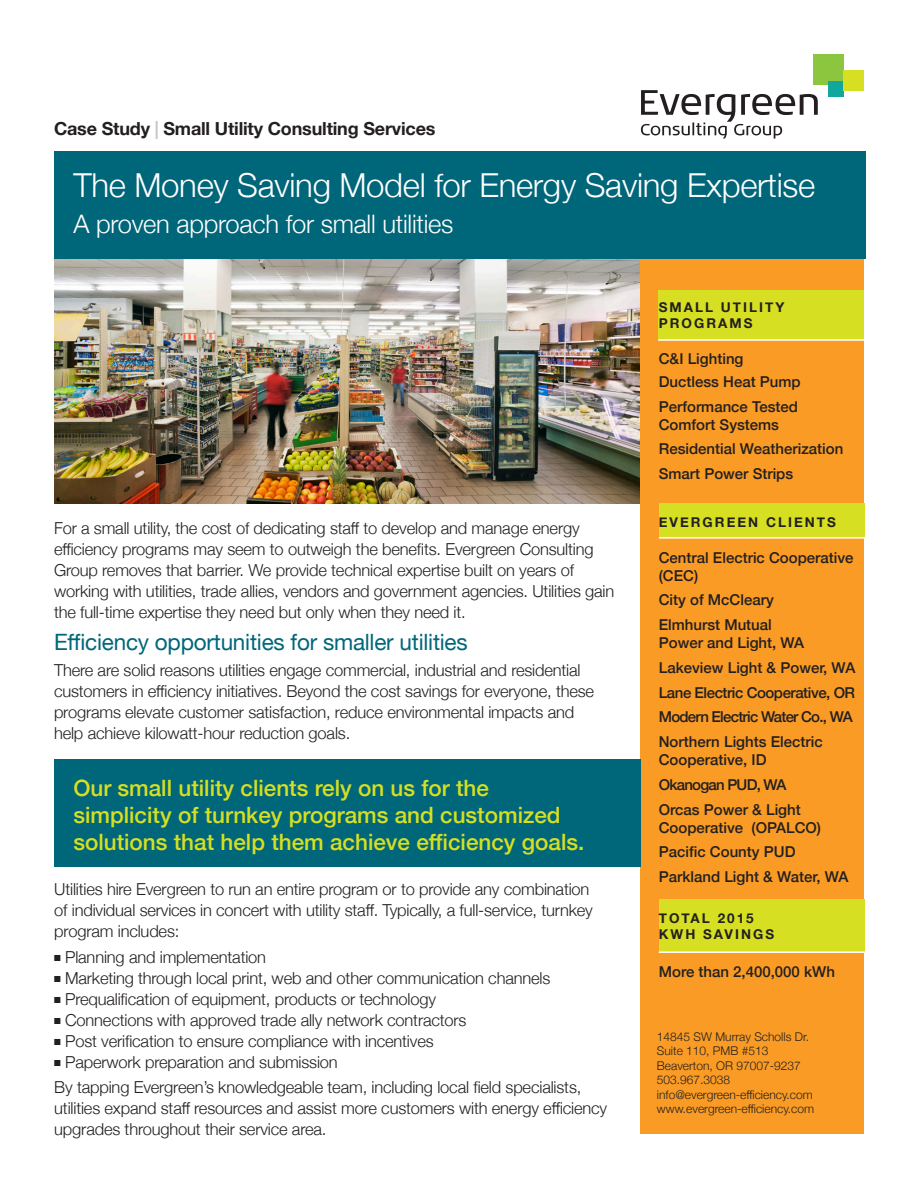
<style>
.page{position:relative;width:918px;height:1188px;background:#fff}
.page>*{position:absolute;margin:0;border:0;box-sizing:border-box;transform-origin:0 0}
.t1{font:300 33px "Helvetica Neue";letter-spacing:-.01em;color:#fff}
.t2{font:300 25.5px "Helvetica Neue";letter-spacing:-.01em;color:#fff}
.t3{font:500 22.5px/27px "Helvetica Neue";color:#d6df21}
.t4{font:22.5px "Helvetica Neue";letter-spacing:-.01em;color:#006679}
.t5{font:700 18px "Helvetica Neue";letter-spacing:-.01em;color:#231f20}
.t6{font:300 16.5px/21px "Helvetica Neue";letter-spacing:-.01em;color:#231f20}
.t7{font:500 15px/18px "Helvetica Neue";color:#231f20}
.t8{font:500 15px "Helvetica Neue";letter-spacing:-.05em;color:#231f20}
.t9{font:500 15px "Helvetica Neue";letter-spacing:-.03em;color:#231f20}
.t10{font:700 13.5px/16.2px "Helvetica Neue";letter-spacing:.15em;color:#231f20}
.t11{font:300 12px/14.4px "Helvetica Neue";color:#231f20}
.s1{color:#c7c5c5}
</style>
<div class="page">
<img style="left:54px;top:259px;width:586px;height:244px">
<div style="left:640px;top:254px;width:224px;height:880px;background:#f99b24"></div>
<svg style="left:641px;top:90px;width:177px;height:49px"></svg>
<div style="left:814px;top:54px;width:30px;height:30px;background:#8bc63e"></div>
<div style="left:829px;top:81px;width:15px;height:15px;background:#12a79d"></div>
<div style="left:844px;top:70px;width:20px;height:20px;background:#d6df21"></div>
<div style="left:54px;top:151px;width:811px;height:108px;background:#006679"></div>
<div style="left:54px;top:759px;width:587px;height:108px;background:#006679"></div>
<div style="left:658px;top:291px;width:206px;height:49px;background:#d6df21"></div>
<hr style="left:658px;top:339px;width:209px;height:2px;background:#fff">
<div style="left:659px;top:503px;width:206px;height:35px;background:#d6df21"></div>
<hr style="left:659px;top:537px;width:208px;height:2px;background:#fff">
<div style="left:659px;top:899px;width:206px;height:53px;background:#d6df21"></div>
<hr style="left:659px;top:951px;width:208px;height:2px;background:#fff">
<p class="t5" style="left:54px;top:114px;width:383px">Case Study <span class="s1">|</span> Small Utility Consulting Services</p>
<p class="t1" style="left:74px;top:158px;width:743px">The Money Saving Model for Energy Saving Expertise</p>
<p class="t2" style="left:74px;top:203px;width:382px">A proven approach for small utilities</p>
<p class="t6" style="left:54px;top:516px;width:562px">For a small utility, the cost of dedicating staff to develop and manage energy efficiency programs may seem to outweigh the benefits. Evergreen Consulting Group removes that barrier. We provide technical expertise built on years of working with utilities, trade allies, vendors and government agencies. Utilities gain the full-time expertise they need but only when they need it.</p>
<p class="t4" style="left:54px;top:626px;width:415px">Efficiency opportunities for smaller utilities</p>
<p class="t6" style="left:54px;top:659px;width:542px">There are solid reasons utilities engage commercial, industrial and residential customers in efficiency initiatives. Beyond the cost savings for everyone, these programs elevate customer satisfaction, reduce environmental impacts and help achieve kilowatt-hour reduction goals.</p>
<p class="t3" style="left:73px;top:773px;width:513px">Our small utility clients rely on us for the simplicity of turnkey programs and customized solutions that help them achieve efficiency goals.</p>
<p class="t6" style="left:54px;top:878px;width:540px">Utilities hire Evergreen to run an entire program or to provide any combination of individual services in concert with utility staff. Typically, a full-service, turnkey program includes:</p>
<p class="t6" style="left:54px;top:945px;width:213px">■ Planning and implementation</p>
<p class="t6" style="left:54px;top:966px;width:498px">■ Marketing through local print, web and other communication channels</p>
<p class="t6" style="left:54px;top:987px;width:383px">■ Prequalification of equipment, products or technology</p>
<p class="t6" style="left:54px;top:1008px;width:414px">■ Connections with approved trade ally network contractors</p>
<p class="t6" style="left:54px;top:1029px;width:381px">■ Post verification to ensure compliance with incentives</p>
<p class="t6" style="left:54px;top:1050px;width:285px">■ Paperwork preparation and submission</p>
<p class="t6" style="left:54px;top:1075px;width:554px">By tapping Evergreen’s knowledgeable team, including local field specialists, utilities expand staff resources and assist more customers with energy efficiency upgrades throughout their service area.</p>
<p class="t10" style="left:659px;top:300px;width:127px">SMALL UTILITY<br>PROGRAMS</p>
<p class="t7" style="left:659px;top:349px;width:86px">C&amp;I Lighting</p>
<p class="t7" style="left:659px;top:371px;width:143px">Ductless Heat Pump</p>
<p class="t7" style="left:659px;top:396px;width:141px">Performance Tested<br>Comfort Systems</p>
<p class="t7" style="left:659px;top:439px;width:186px">Residential Weatherization</p>
<p class="t7" style="left:659px;top:463px;width:136px">Smart Power Strips</p>
<p class="t10" style="left:659px;top:514px;width:179px">EVERGREEN CLIENTS</p>
<p class="t7" style="left:659px;top:547px;width:196px">Central Electric Cooperative (CEC)</p>
<p class="t7" style="left:659px;top:590px;width:117px">City of McCleary</p>
<p class="t7" style="left:659px;top:615px;width:147px">Elmhurst Mutual<br>Power and Light, WA</p>
<p class="t7" style="left:659px;top:657px;width:198px">Lakeview Light &amp; Power, WA</p>
<p class="t9" style="left:659px;top:680px;width:198px">Lane Electric Cooperative, OR</p>
<p class="t8" style="left:659px;top:705px;width:195px">Modern Electric Water Co., WA</p>
<p class="t7" style="left:659px;top:732px;width:165px">Northern Lights Electric<br>Cooperative, ID</p>
<p class="t8" style="left:659px;top:773px;width:129px">Okanogan PUD, WA</p>
<p class="t7" style="left:659px;top:799px;width:164px">Orcas Power &amp; Light<br>Cooperative (OPALCO)</p>
<p class="t7" style="left:659px;top:842px;width:138px">Pacific County PUD</p>
<p class="t7" style="left:659px;top:867px;width:191px">Parkland Light &amp; Water, WA</p>
<p class="t10" style="left:659px;top:911px;width:117px">TOTAL 2015<br>KWH SAVINGS</p>
<p class="t7" style="left:659px;top:962px;width:178px">More than 2,400,000 kWh</p>
<p class="t11" style="left:657px;top:1029px;width:154px">14845 SW Murray Scholls Dr.<br>Suite 110, PMB #513<br>Beaverton, OR 97007-9237</p>
<p class="t11" style="left:657px;top:1072px;width:75px">503.967.3038</p>
<p class="t11" style="left:657px;top:1086px;width:159px">info@evergreen-efficiency.com www.evergreen-efficiency.com</p>
</div>
